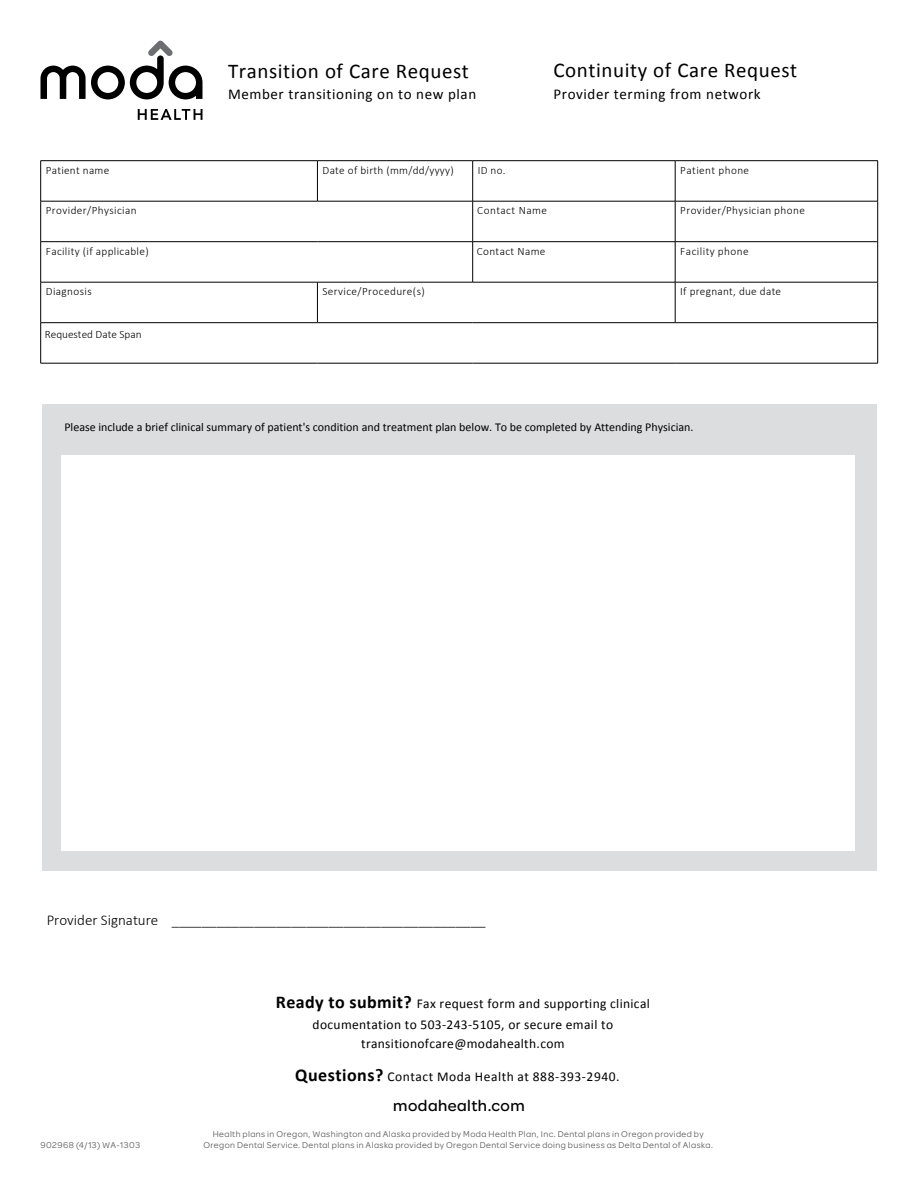
<style>
.page{position:relative;width:918px;height:1188px;background:#fff}
.page>*{position:absolute;margin:0;border:0;box-sizing:border-box;transform-origin:0 0}
.t1{font:21px "Calibri";letter-spacing:.03em;color:#000}
.t2{font:16.5px "Omnes ODS Medium";letter-spacing:.03em;color:#000}
.t3{font:300 15px "Calibri";color:#000}
.t4{font:15px "Calibri";letter-spacing:.04em;color:#000}
.t5{font:13.5px/20.9px "Calibri";letter-spacing:.025em;color:#000;text-align:center}
.t6{font:12px "Calibri";color:#000}
.t7{font:300 11.25px "Calibri";letter-spacing:.035em;color:#000}
.t8{font:300 11.25px "Calibri";color:#000}
.t9{font:9px/10.5px "Omnes ODS Regular";letter-spacing:.045em;color:#58595b;text-align:center}
.s1{font-weight:700;font-size:18px}
</style>
<div class="page">
<svg style="left:138px;top:109px;width:64px;height:11px"></svg>
<svg style="left:40px;top:41px;width:162px;height:58px"></svg>
<hr style="left:40px;top:160px;width:277px;height:1px;background:#000">
<hr style="left:40px;top:161px;width:1px;height:40px;background:#000">
<hr style="left:317px;top:160px;width:156px;height:1px;background:#000">
<hr style="left:317px;top:161px;width:1px;height:40px;background:#000">
<hr style="left:877px;top:161px;width:1px;height:40px;background:#000">
<hr style="left:877px;top:201px;width:1px;height:41px;background:#000">
<hr style="left:877px;top:242px;width:1px;height:40px;background:#000">
<hr style="left:877px;top:282px;width:1px;height:40px;background:#000">
<hr style="left:473px;top:160px;width:202px;height:1px;background:#000">
<hr style="left:472px;top:161px;width:1px;height:40px;background:#000">
<hr style="left:675px;top:160px;width:203px;height:1px;background:#000">
<hr style="left:675px;top:161px;width:1px;height:40px;background:#000">
<hr style="left:40px;top:282px;width:277px;height:1px;background:#000">
<hr style="left:675px;top:201px;width:203px;height:1px;background:#000">
<hr style="left:675px;top:241px;width:203px;height:1px;background:#000">
<hr style="left:675px;top:282px;width:203px;height:1px;background:#000">
<hr style="left:473px;top:201px;width:202px;height:1px;background:#000">
<hr style="left:675px;top:201px;width:1px;height:41px;background:#000">
<hr style="left:473px;top:241px;width:202px;height:1px;background:#000">
<hr style="left:675px;top:242px;width:1px;height:40px;background:#000">
<hr style="left:40px;top:201px;width:277px;height:1px;background:#000">
<hr style="left:40px;top:201px;width:1px;height:41px;background:#000">
<hr style="left:317px;top:201px;width:156px;height:1px;background:#000">
<hr style="left:472px;top:201px;width:1px;height:41px;background:#000">
<hr style="left:40px;top:241px;width:277px;height:1px;background:#000">
<hr style="left:40px;top:242px;width:1px;height:40px;background:#000">
<hr style="left:317px;top:241px;width:156px;height:1px;background:#000">
<hr style="left:472px;top:242px;width:1px;height:40px;background:#000">
<hr style="left:40px;top:282px;width:1px;height:40px;background:#000">
<hr style="left:317px;top:282px;width:156px;height:1px;background:#000">
<hr style="left:317px;top:282px;width:1px;height:40px;background:#000">
<hr style="left:473px;top:282px;width:202px;height:1px;background:#000">
<hr style="left:675px;top:282px;width:1px;height:40px;background:#000">
<hr style="left:40px;top:322px;width:277px;height:1px;background:#000">
<hr style="left:40px;top:323px;width:1px;height:40px;background:#000">
<hr style="left:317px;top:322px;width:156px;height:1px;background:#000">
<hr style="left:473px;top:322px;width:202px;height:1px;background:#000">
<hr style="left:675px;top:322px;width:203px;height:1px;background:#000">
<hr style="left:877px;top:323px;width:1px;height:40px;background:#000">
<hr style="left:40px;top:363px;width:277px;height:1px;background:#000">
<hr style="left:317px;top:363px;width:156px;height:1px;background:#000">
<hr style="left:473px;top:363px;width:202px;height:1px;background:#000">
<hr style="left:675px;top:363px;width:203px;height:1px;background:#000">
<div style="left:42px;top:405px;width:835px;height:466px;background:#dcddde"></div>
<div style="left:61px;top:456px;width:794px;height:395px;background:#fff"></div>
<h1 class="t1" style="left:228px;top:58px;width:242px">Transition of Care Request</h1>
<h3 class="t4" style="left:228px;top:85px;width:250px">Member transitioning on to new plan</h3>
<h1 class="t1" style="left:554px;top:57px;width:245px">Continuity of Care Request</h1>
<h3 class="t4" style="left:554px;top:84px;width:209px">Provider terming from network</h3>
<p class="t7" style="left:46px;top:163px;width:65px">Patient name</p>
<p class="t7" style="left:323px;top:163px;width:133px">Date of birth (mm/dd/yyyy)</p>
<p class="t7" style="left:478px;top:163px;width:29px">ID no.</p>
<p class="t7" style="left:680px;top:163px;width:70px">Patient phone</p>
<p class="t7" style="left:46px;top:203px;width:92px">Provider/Physician</p>
<p class="t7" style="left:477px;top:203px;width:71px">Contact Name</p>
<p class="t7" style="left:680px;top:203px;width:126px">Provider/Physician phone</p>
<p class="t7" style="left:46px;top:244px;width:104px">Facility (if applicable)</p>
<p class="t7" style="left:477px;top:244px;width:70px">Contact Name</p>
<p class="t7" style="left:680px;top:244px;width:70px">Facility phone</p>
<p class="t7" style="left:46px;top:284px;width:48px">Diagnosis</p>
<p class="t7" style="left:322px;top:284px;width:104px">Service/Procedure(s)</p>
<p class="t7" style="left:680px;top:284px;width:103px">If pregnant, due date</p>
<p class="t8" style="left:45px;top:327px;width:98px">Requested Date Span</p>
<h3 class="t6" style="left:64px;top:419px;width:631px">Please include a brief clinical summary of patient's condition and treatment plan below. To be completed by Attending Physician.</h3>
<h3 class="t3" style="left:47px;top:910px;width:440px">Provider Signature __________________________________________</h3>
<h3 class="t5" style="left:276px;top:993px;width:376px"><span class="s1">Ready to submit?</span> Fax request form and supporting clinical documentation to 503-243-5105, or secure email to</h3>
<h3 class="t5" style="left:361px;top:1033px;width:205px">transitionofcare@modahealth.com</h3>
<h3 class="t5" style="left:295px;top:1066px;width:326px"><span class="s1">Questions?</span> Contact Moda Health at 888-393-2940.</h3>
<h2 class="t2" style="left:393px;top:1094px;width:133px">modahealth.com</h2>
<p class="t9" style="left:40px;top:1139px;width:101px">902968 (4/13) WA-1303</p>
<p class="t9" style="left:203px;top:1128px;width:511px">Health plans in Oregon, Washington and Alaska provided by Moda Health Plan, Inc. Dental plans in Oregon provided by<br>Oregon Dental Service. Dental plans in Alaska provided by Oregon Dental Service doing business as Delta Dental of Alaska.</p>
</div>
